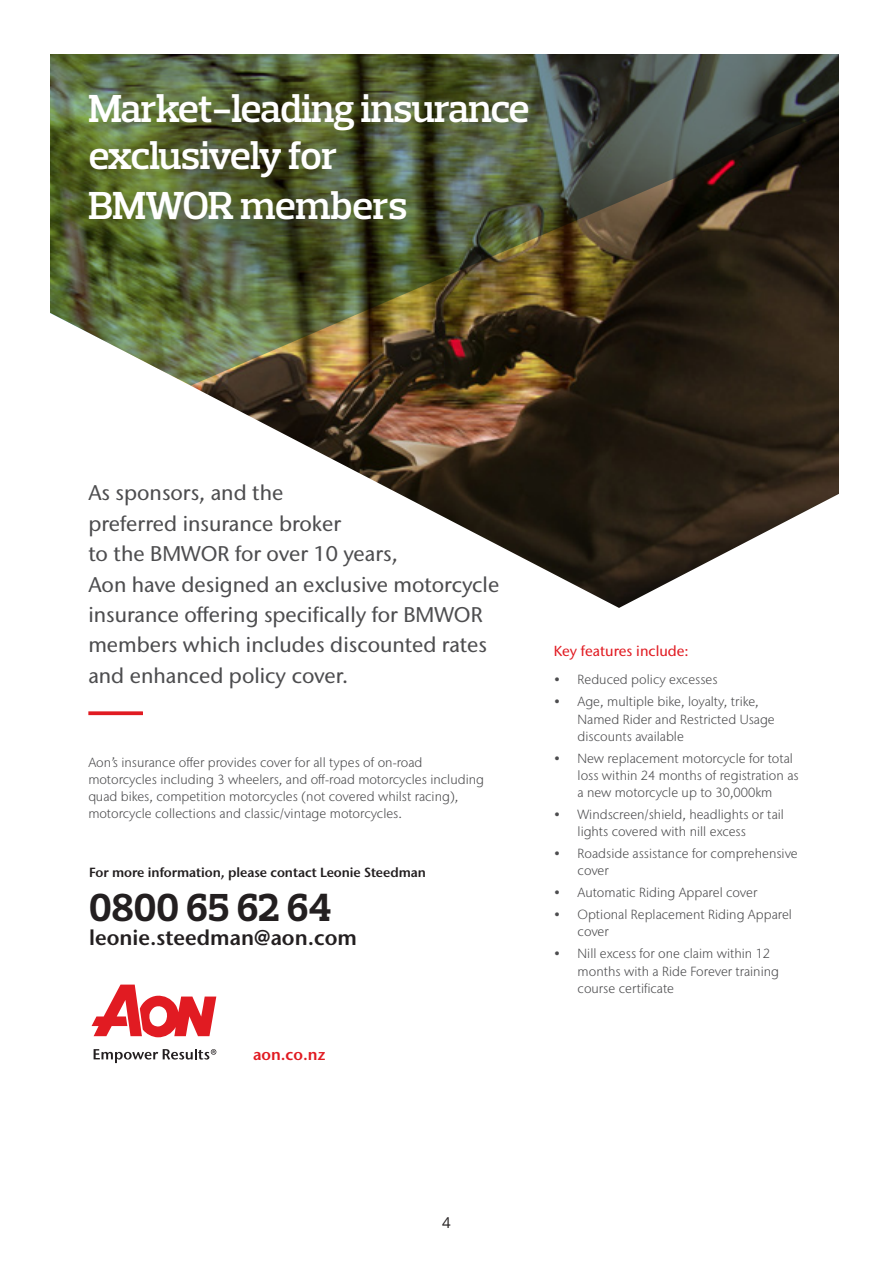
<style>
.page{position:relative;width:893px;height:1263px;background:#fff}
.page>*{position:absolute;margin:0;border:0;box-sizing:border-box;transform-origin:0 0}
.t1{font:600 39.75px/46.3px "Prelo Slab";letter-spacing:-.02em;color:#fff}
.t2{font:700 39.75px "Prelo Slab";color:#231f20}
.t3{font:500 21.15px/30.5px "Stone Sans IIITC Pro";color:#4d4d4f}
.t4{font:600 21.15px "Stone Sans IIITC Pro";color:#231f20}
.t5{font:600 15.9px "Stone Sans IIITC Pro";color:#e11b22}
.t6{font:15px "Open Sans";color:#231f20}
.t7{font:500 14.55px "Stone Sans IIITC Pro";color:#e11b22}
.t8{font:300 13.2px/17.2px "Stone Sans IIITC Pro";color:#4d4d4f}
.t9{font:600 13.2px "Stone Sans IIITC Pro";letter-spacing:-.005em;color:#231f20}
</style>
<div class="page">
<svg style="left:92px;top:984px;width:124px;height:53px"></svg>
<svg style="left:94px;top:1049px;width:122px;height:14px"></svg>
<div style="left:88px;top:711px;width:55px;height:4px;border:1px solid #e11b22"></div>
<img style="left:189px;top:385px;width:650px;height:223px">
<img style="left:50px;top:54px;width:789px;height:331px">
<h1 class="t1" style="left:88px;top:86px;width:443px">Market-leading insurance exclusively for</h1>
<h1 class="t1" style="left:88px;top:182px;width:321px">BMWOR members</h1>
<h2 class="t3" style="left:88px;top:477px;width:412px">As sponsors, and the<br>preferred insurance broker<br>to the BMWOR for over 10 years,<br>Aon have designed an exclusive motorcycle insurance offering specifically for BMWOR members which includes discounted rates and enhanced policy cover.</h2>
<p class="t8" style="left:88px;top:753px;width:397px">Aon’s insurance offer provides cover for all types of on-road motorcycles including 3 wheelers, and off-road motorcycles including quad bikes, competition motorcycles (not covered whilst racing), motorcycle collections and classic/vintage motorcycles.</p>
<p class="t9" style="left:89px;top:864px;width:338px">For more information, please contact Leonie Steedman</p>
<h1 class="t2" style="left:89px;top:883px;width:244px">0800 65 62 64</h1>
<h2 class="t4" style="left:89px;top:924px;width:269px">leonie.steedman@aon.com</h2>
<p class="t5" style="left:253px;top:1044px;width:74px">aon.co.nz</p>
<p class="t7" style="left:554px;top:642px;width:137px">Key features include:</p>
<p class="t8" style="left:554px;top:671px;width:165px">• Reduced policy excesses</p>
<p class="t8" style="left:578px;top:693px;width:199px;text-indent:-24px">• Age, multiple bike, loyalty, trike,<br>Named Rider and Restricted Usage discounts available</p>
<p class="t8" style="left:578px;top:749px;width:223px;text-indent:-24px">• New replacement motorcycle for total loss within 24 months of registration as a new motorcycle up to 30,000km</p>
<p class="t8" style="left:578px;top:806px;width:208px;text-indent:-24px">• Windscreen/shield, headlights or tail lights covered with nill excess</p>
<p class="t8" style="left:578px;top:845px;width:222px;text-indent:-24px">• Roadside assistance for comprehensive cover</p>
<p class="t8" style="left:554px;top:884px;width:205px">• Automatic Riding Apparel cover</p>
<p class="t8" style="left:578px;top:906px;width:216px;text-indent:-24px">• Optional Replacement Riding Apparel cover</p>
<p class="t8" style="left:578px;top:945px;width:203px;text-indent:-24px">• Nill excess for one claim within 12 months with a Ride Forever training course certificate</p>
<p class="t6" style="left:442px;top:1212px;width:10px">4</p>
</div>
